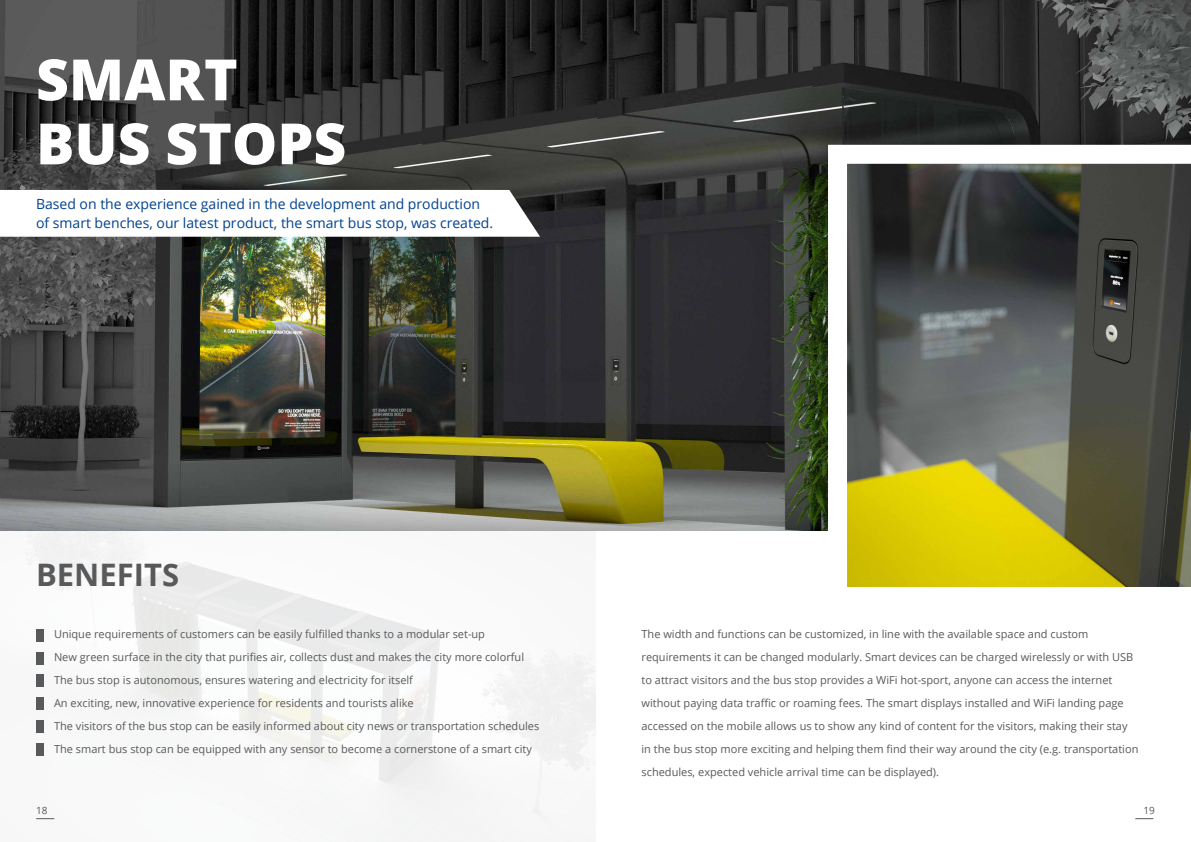
<style>
.page{position:relative;width:1191px;height:842px;background:#fff}
.page>*{position:absolute;margin:0;border:0;box-sizing:border-box;transform-origin:0 0}
.t1{font:800 57px/64px "Open Sans";color:#fff}
.t2{font:700 31px "Open Sans";color:#58595b}
.t3{font:14px/19px "Open Sans";color:#03428e}
.t4{font:11px/23px "Open Sans";color:#58595b}
.t5{font:10px "Open Sans";color:#58595b}
</style>
<div class="page">
<img style="left:0;top:530px;width:595px;height:312px">
<img style="left:0;top:0;width:1191px;height:530px">
<svg style="left:828px;top:145px;width:363px;height:442px;background:#747350"></svg>
<div style="left:36px;top:629px;width:7px;height:13px;background:#58595b"></div>
<div style="left:36px;top:652px;width:7px;height:13px;background:#58595b"></div>
<div style="left:36px;top:674px;width:7px;height:13px;background:#58595b"></div>
<div style="left:36px;top:697px;width:7px;height:12px;background:#58595b"></div>
<div style="left:36px;top:720px;width:7px;height:12px;background:#58595b"></div>
<div style="left:36px;top:743px;width:7px;height:13px;background:#58595b"></div>
<svg style="left:37px;top:818px;width:17px;height:1px"></svg>
<svg style="left:1135px;top:818px;width:18px;height:1px"></svg>
<svg style="left:0;top:190px;width:540px;height:47px"></svg>
<h1 class="t1" style="left:36px;top:45px;width:312px">SMART<br>BUS STOPS</h1>
<p class="t3" style="left:36px;top:194px;width:459px">Based on the experience gained in the development and production of smart benches, our latest product, the smart bus stop, was created.</p>
<h2 class="t2" style="left:36px;top:553px;width:145px">BENEFITS</h2>
<p class="t4" style="left:36px;top:622px;width:450px">• Unique requirements of customers can be easily fulfilled thanks to a modular set-up</p>
<p class="t4" style="left:36px;top:645px;width:489px">• New green surface in the city that purifies air, collects dust and makes the city more colorful</p>
<p class="t4" style="left:36px;top:668px;width:378px">• The bus stop is autonomous, ensures watering and electricity for itself</p>
<p class="t4" style="left:36px;top:691px;width:379px">• An exciting, new, innovative experience for residents and tourists alike</p>
<p class="t4" style="left:36px;top:714px;width:505px">• The visitors of the bus stop can be easily informed about city news or transportation schedules</p>
<p class="t4" style="left:36px;top:737px;width:497px">• The smart bus stop can be equipped with any sensor to become a cornerstone of a smart city</p>
<p class="t4" style="left:641px;top:622px;width:498px">The width and functions can be customized, in line with the available space and custom requirements it can be changed modularly. Smart devices can be charged wirelessly or with USB to attract visitors and the bus stop provides a WiFi hot-sport, anyone can access the internet without paying data traffic or roaming fees. The smart displays installed and WiFi landing page accessed on the mobile allows us to show any kind of content for the visitors, making their stay in the bus stop more exciting and helping them find their way around the city (e.g. transportation schedules, expected vehicle arrival time can be displayed).</p>
<p class="t5" style="left:36px;top:803px;width:13px">18</p>
<p class="t5" style="left:1143px;top:803px;width:13px">19</p>
</div>
